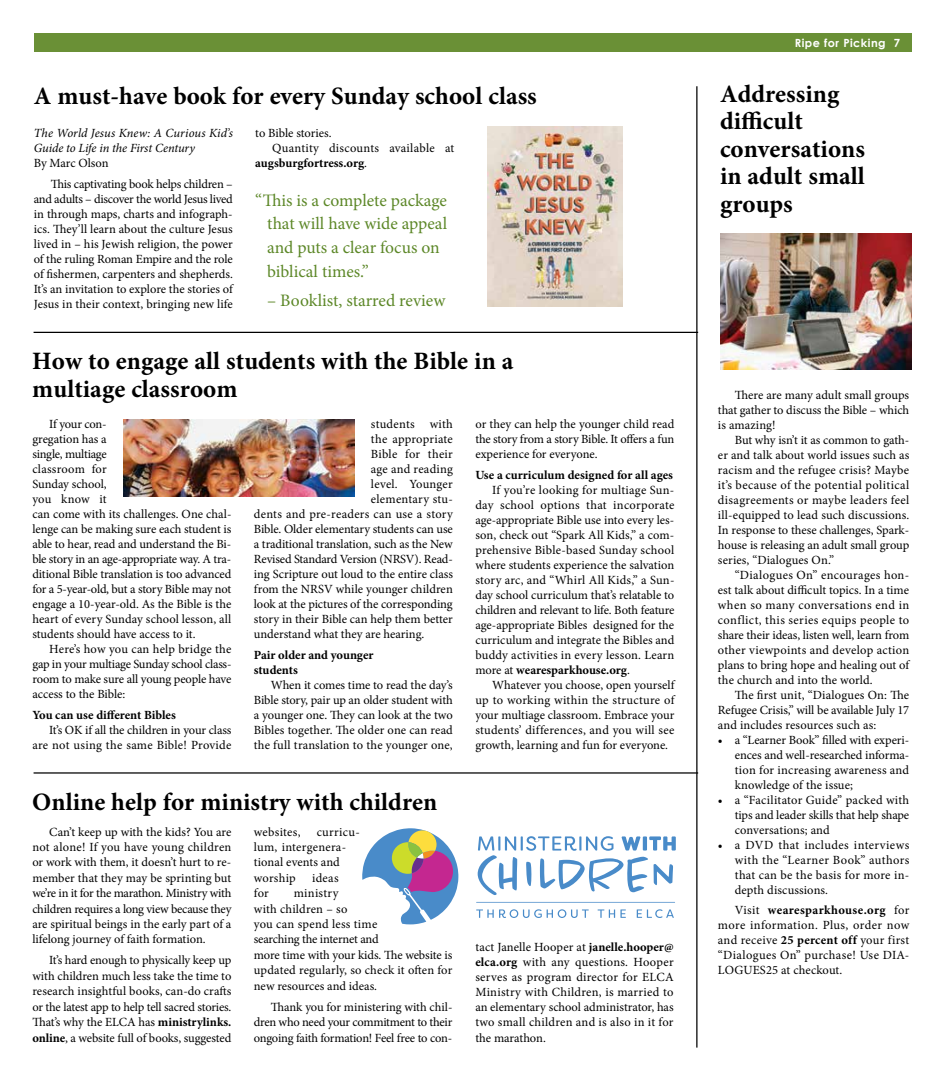
<style>
.page{position:relative;width:945px;height:1080px;background:#fff}
.page>*{position:absolute;margin:0;border:0;box-sizing:border-box;transform-origin:0 0}
.t1{font:700 25px/27.5px "Minion Pro";color:#000}
.t2{font:17.5px/23.8px "Minion Pro";color:#5c8727}
.t3{font:12.5px/15px "Minion Pro";color:#000;text-align:justify}
.t4{font:700 12.5px/15px "Minion Pro";color:#000}
.t5{font:12.5px "Minion Pro";letter-spacing:.02em;color:#000}
.t6{font:italic 12.5px/15px "Minion Pro";letter-spacing:-.005em;color:#000}
.t7{font:12.5px/20.6px "Minion Pro";letter-spacing:-.02em;color:#000}
.t8{font:12.5px "Minion Pro";letter-spacing:.025em;color:#000}
.t9{font:700 11.25px "Century Gothic";letter-spacing:.04em;color:#fff}
.s1{font-weight:400}
.s2{font-weight:700}
</style>
<div class="page">
<div style="left:34px;top:34px;width:877px;height:18px;background:#6a9036"></div>
<hr style="left:34px;top:332px;width:664px;height:1px;background:#000">
<hr style="left:34px;top:772px;width:664px;height:2px;background:#000">
<hr style="left:696px;top:86px;width:2px;height:962px;background:#000">
<img style="left:488px;top:127px;width:135px;height:180px">
<img style="left:124px;top:419px;width:230px;height:77px">
<img style="left:720px;top:233px;width:191px;height:136px">
<svg style="left:478px;top:836px;width:198px;height:59px"></svg>
<svg style="left:362px;top:828px;width:96px;height:96px"></svg>
<svg style="left:476px;top:909px;width:113px;height:9px"></svg>
<svg style="left:598px;top:909px;width:28px;height:9px"></svg>
<svg style="left:637px;top:909px;width:37px;height:9px"></svg>
<hr style="left:476px;top:902px;width:199px;height:1px;background:#498bc9">
<p class="t9" style="left:795px;top:35px;width:107px">Ripe for Picking 7</p>
<h1 class="t1" style="left:34px;top:82px;width:505px">A must-have book for every Sunday school class</h1>
<h1 class="t1" style="left:720px;top:80px;width:146px">Addressing difficult conversations in adult small groups</h1>
<p class="t6" style="left:34px;top:125px;width:201px">The World Jesus Knew: A Curious Kid’s<br>Guide to Life in the First Century</p>
<p class="t7" style="left:51px;top:153px;width:184px;text-indent:-17px">By Marc Olson<br>This captivating book helps children –</p>
<p class="t3" style="left:34px;top:191px;width:201px">and adults – discover the world Jesus lived in through maps, charts and infograph&shy;ics. They’ll learn about the culture Jesus lived in – his Jewish religion, the power of the ruling Roman Empire and the role of fishermen, carpenters and shepherds.<br>It’s an invitation to explore the stories of Jesus in their context, bringing new life</p>
<p class="t3" style="left:255px;top:125px;width:78px">to Bible stories.</p>
<p class="t8" style="left:272px;top:140px;width:184px">Quantity discounts available at</p>
<p class="t4" style="left:255px;top:155px;width:113px">augsburgfortress.org<span class="s1">.</span></p>
<h2 class="t2" style="left:267px;top:188px;width:181px;text-indent:-12px">“This is a complete package that will have wide appeal and puts a clear focus on biblical times.”</h2>
<h2 class="t2" style="left:267px;top:289px;width:180px">– Booklist, starred review</h2>
<h1 class="t1" style="left:32px;top:347px;width:483px">How to engage all students with the Bible in a multiage classroom</h1>
<p class="t3" style="left:32px;top:417px;width:201px;text-align:left;text-indent:17px">If your con-<br>gregation has a<br>single, multiage<br>classroom for<br>Sunday school,<br>you know it<br>can come with its challenges. One chal&shy;lenge can be making sure each student is able to hear, read and understand the Bi&shy;ble story in an age-appropriate way. A tra&shy;ditional Bible translation is too advanced for a 5-year-old, but a story Bible may not engage a 10-year-old. As the Bible is the heart of every Sunday school lesson, all students should have access to it.</p>
<p class="t3" style="left:32px;top:642px;width:201px;text-indent:17px">Here’s how you can help bridge the gap in your multiage Sunday school class&shy;room to make sure all young people have access to the Bible:</p>
<p class="t4" style="left:32px;top:707px;width:145px">You can use different Bibles</p>
<p class="t3" style="left:32px;top:723px;width:201px;text-align:right">It’s OK if all the children in your class are not using the same Bible! Provide</p>
<p class="t8" style="left:371px;top:416px;width:83px">students with</p>
<p class="t3" style="left:371px;top:432px;width:83px">the appropriate</p>
<p class="t5" style="left:371px;top:446px;width:83px">Bible for their</p>
<p class="t3" style="left:371px;top:462px;width:83px">age and reading</p>
<p class="t3" style="left:371px;top:477px;width:83px">level. Younger</p>
<p class="t5" style="left:371px;top:491px;width:83px">elementary stu-</p>
<p class="t5" style="left:254px;top:506px;width:201px">dents and pre-readers can use a story</p>
<p class="t3" style="left:254px;top:522px;width:201px">Bible. Older elementary students can use</p>
<p class="t3" style="left:254px;top:537px;width:200px">a traditional translation, such as the New</p>
<p class="t3" style="left:254px;top:552px;width:200px">Revised Standard Version (NRSV). Read-</p>
<p class="t3" style="left:254px;top:567px;width:201px">ing Scripture out loud to the entire class</p>
<p class="t3" style="left:254px;top:582px;width:201px">from the NRSV while younger children</p>
<p class="t3" style="left:254px;top:597px;width:200px">look at the pictures of the corresponding</p>
<p class="t3" style="left:254px;top:612px;width:201px">story in their Bible can help them better</p>
<p class="t3" style="left:254px;top:627px;width:172px">understand what they are hearing.</p>
<p class="t4" style="left:254px;top:647px;width:121px">Pair older and younger students</p>
<p class="t3" style="left:254px;top:678px;width:201px;text-indent:17px">When it comes time to read the day’s Bible story, pair up an older student with a younger one. They can look at the two Bibles together. The older one can read the full translation to the younger one,</p>
<h1 class="t1" style="left:32px;top:788px;width:406px">Online help for ministry with children</h1>
<p class="t3" style="left:32px;top:824px;width:201px;line-height:15.4px;text-indent:17px">Can’t keep up with the kids? You are not alone! If you have young children or work with them, it doesn’t hurt to re&shy;member that they may be sprinting but we’re in it for the marathon. Ministry with children requires a long view because they are spiritual beings in the early part of a lifelong journey of faith formation.</p>
<p class="t3" style="left:32px;top:953px;width:201px;line-height:15.4px;text-indent:17px">It’s hard enough to physically keep up with children much less take the time to research insightful books, can-do crafts or the latest app to help tell sacred stories.<br>That’s why the ELCA has <span class="s2">ministrylinks. online</span>, a website full of books, suggested</p>
<p class="t5" style="left:254px;top:823px;width:48px">websites,</p>
<p class="t3" style="left:254px;top:824px;width:108px;line-height:15.4px;text-align:left;text-indent:63px">curricu&shy;lum, intergenera&shy;tional events and worship</p>
<p class="t3" style="left:312px;top:870px;width:28px">ideas</p>
<p class="t3" style="left:254px;top:886px;width:17px">for</p>
<p class="t3" style="left:254px;top:886px;width:200px;line-height:15.4px;text-align:left;text-indent:40px">ministry<br>with children – so<br>you can spend less time<br>searching the internet and<br>more time with your kids. The website is updated regularly, so check it often for new resources and ideas.</p>
<p class="t3" style="left:254px;top:999px;width:200px;line-height:15.4px;text-indent:17px">Thank you for ministering with chil&shy;dren who need your commitment to their ongoing faith formation! Feel free to con-</p>
<p class="t3" style="left:475px;top:417px;width:200px">or they can help the younger child read the story from a story Bible. It offers a fun experience for everyone.</p>
<p class="t4" style="left:475px;top:467px;width:199px">Use a curriculum designed for all ages</p>
<p class="t3" style="left:475px;top:483px;width:201px;text-indent:17px">If you’re looking for multiage Sun&shy;day school options that incorporate age-appropriate Bible use into every les&shy;son, check out “Spark All Kids,” a com&shy;prehensive Bible-based Sunday school where students experience the salvation story arc, and “Whirl All Kids,” a Sun&shy;day school curriculum that’s relatable to children and relevant to life. Both feature age-appropriate Bibles designed for the curriculum and integrate the Bibles and buddy activities in every lesson. Learn more at <span class="s2">wearesparkhouse.org</span>.</p>
<p class="t3" style="left:475px;top:678px;width:201px;text-indent:17px">Whatever you choose, open yourself up to working within the structure of your multiage classroom. Embrace your students’ differences, and you will see growth, learning and fun for everyone.</p>
<p class="t3" style="left:475px;top:939px;width:200px">tact Janelle Hooper at <span class="s2">janelle.hooper@ elca.org</span> with any questions. Hooper serves as program director for ELCA Ministry with Children, is married to an elementary school administrator, has two small children and is also in it for the marathon.</p>
<p class="t3" style="left:718px;top:387px;width:193px;text-indent:17px">There are many adult small groups that gather to discuss the Bible – which is amazing!</p>
<p class="t3" style="left:718px;top:432px;width:193px;text-indent:17px">But why isn’t it as common to gath&shy;er and talk about world issues such as racism and the refugee crisis? Maybe it’s because of the potential political disagreements or maybe leaders feel ill-equipped to lead such discussions.<br>In response to these challenges, Spark&shy;house is releasing an adult small group series, “Dialogues On.”</p>
<p class="t3" style="left:718px;top:567px;width:193px;text-indent:17px">“Dialogues On” encourages hon&shy;est talk about difficult topics. In a time when so many conversations end in conflict, this series equips people to share their ideas, listen well, learn from other viewpoints and develop action plans to bring hope and healing out of the church and into the world.</p>
<p class="t3" style="left:718px;top:687px;width:193px;text-indent:17px">The first unit, “Dialogues On: The Refugee Crisis,” will be available July 17 and includes resources such as:</p>
<p class="t3" style="left:735px;top:732px;width:176px;text-indent:-17px">• a “Learner Book” filled with experi&shy;ences and well-researched informa&shy;tion for increasing awareness and knowledge of the issue;</p>
<p class="t3" style="left:735px;top:792px;width:176px;text-indent:-17px">• a “Facilitator Guide” packed with tips and leader skills that help shape conversations; and</p>
<p class="t3" style="left:735px;top:837px;width:176px;text-indent:-17px">• a DVD that includes interviews with the “Learner Book” authors that can be the basis for more in&shy;depth discussions.</p>
<p class="t3" style="left:718px;top:903px;width:193px;text-indent:17px">Visit <span class="s2">wearesparkhouse.org</span> for more information. Plus, order now and receive <span class="s2">25 percent off</span> your first “Dialogues On” purchase! Use DIA-LOGUES25 at checkout.</p>
</div>
